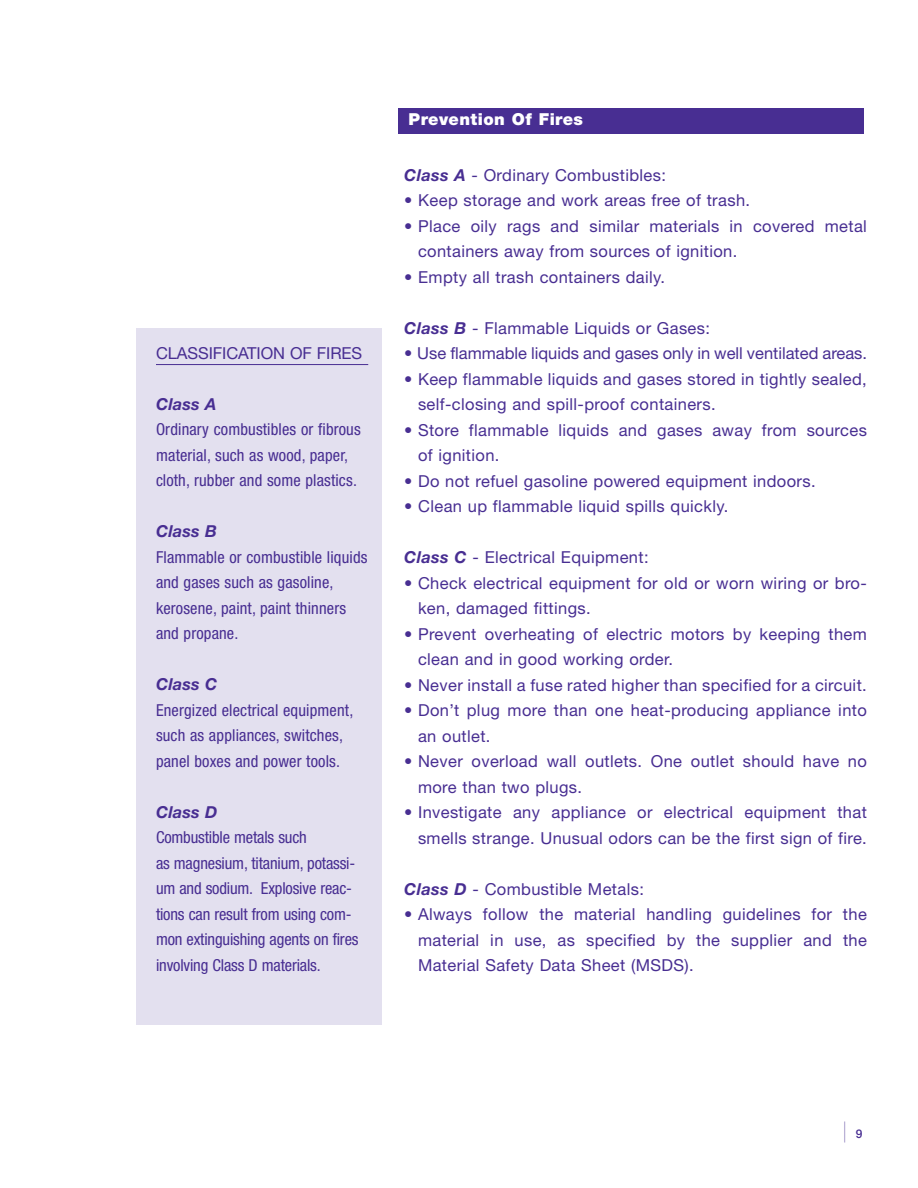
<style>
.page{position:relative;width:918px;height:1188px;background:#fff}
.page>*{position:absolute;margin:0;border:0;box-sizing:border-box;transform-origin:0 0}
.t1{font:200 21px "Helvetica Neue";color:#482e92}
.t2{font:16.5px/25.5px "Helvetica Neue";letter-spacing:.02em;color:#482e92}
.t3{font:condensed 16.5px/25.5px "Helvetica Neue";letter-spacing:.01em;color:#482e92}
.t4{font:condensed 16.5px/25.5px "Helvetica Neue";letter-spacing:-.01em;color:#482e92}
.t5{font:16.5px "Helvetica Neue";color:#482e92}
.t6{font:16.5px "Helvetica Neue";letter-spacing:-.005em;color:#482e92}
.t7{font:900 16.5px "Helvetica Neue";letter-spacing:.025em;color:#fff}
.s1{font-weight:700;font-style:italic;font-stretch:normal}
.s2{font-weight:700;font-style:italic}
.s3{font-weight:500;font-size:12px}
</style>
<div class="page">
<div style="left:398px;top:108px;width:466px;height:25px;background:#482e92"></div>
<div style="left:136px;top:329px;width:246px;height:696px;background:#e3e0ef"></div>
<hr style="left:156px;top:364px;width:212px;height:1px;background:#482e92">
<p class="t6" style="left:156px;top:347px;width:208px">CLASSIFICATION OF FIRES</p>
<p class="t3" style="left:156px;top:393px;width:206px"><span class="s1">Class A<br></span>Ordinary combustibles or fibrous material, such as wood, paper, cloth, rubber and some plastics.</p>
<p class="t3" style="left:156px;top:520px;width:213px"><span class="s1">Class B<br></span>Flammable or combustible liquids and gases such as gasoline, kerosene, paint, paint thinners and propane.</p>
<p class="t3" style="left:156px;top:673px;width:199px"><span class="s1">Class C<br></span>Energized electrical equipment, such as appliances, switches, panel boxes and power tools.</p>
<p class="t4" style="left:156px;top:801px;width:204px"><span class="s1">Class D<br></span>Combustible metals such<br>as magnesium, titanium, potassi&shy;um and sodium. Explosive reac&shy;tions can result from using com&shy;mon extinguishing agents on fires involving Class D materials.</p>
<p class="t7" style="left:409px;top:113px;width:176px">Prevention Of Fires</p>
<p class="t2" style="left:404px;top:164px;width:263px"><span class="s2">Class A</span> - Ordinary Combustibles:</p>
<p class="t2" style="left:404px;top:189px;width:347px">• Keep storage and work areas free of trash.</p>
<p class="t2" style="left:418px;top:215px;width:450px;text-indent:-14px">• Place oily rags and similar materials in covered metal containers away from sources of ignition.</p>
<p class="t2" style="left:404px;top:266px;width:262px">• Empty all trash containers daily.</p>
<p class="t2" style="left:404px;top:317px;width:307px"><span class="s2">Class B</span> - Flammable Liquids or Gases:</p>
<p class="t5" style="left:404px;top:347px;width:464px">• Use flammable liquids and gases only in well ventilated areas.</p>
<p class="t2" style="left:418px;top:368px;width:450px;text-indent:-14px">• Keep flammable liquids and gases stored in tightly sealed, self-closing and spill-proof containers.</p>
<p class="t2" style="left:418px;top:419px;width:450px;text-indent:-14px">• Store flammable liquids and gases away from sources of ignition.</p>
<p class="t2" style="left:404px;top:470px;width:413px">• Do not refuel gasoline powered equipment indoors.</p>
<p class="t2" style="left:404px;top:495px;width:326px">• Clean up flammable liquid spills quickly.</p>
<p class="t2" style="left:404px;top:546px;width:246px"><span class="s2">Class C</span> - Electrical Equipment:</p>
<p class="t2" style="left:418px;top:572px;width:450px;text-indent:-14px">• Check electrical equipment for old or worn wiring or bro&shy;ken, damaged fittings.</p>
<p class="t2" style="left:418px;top:623px;width:450px;text-indent:-14px">• Prevent overheating of electric motors by keeping them clean and in good working order.</p>
<p class="t2" style="left:404px;top:674px;width:464px">• Never install a fuse rated higher than specified for a circuit.</p>
<p class="t2" style="left:418px;top:699px;width:450px;text-indent:-14px">• Don’t plug more than one heat-producing appliance into an outlet.</p>
<p class="t2" style="left:418px;top:750px;width:450px;text-indent:-14px">• Never overload wall outlets. One outlet should have no more than two plugs.</p>
<p class="t2" style="left:404px;top:801px;width:464px;text-align:right">• Investigate any appliance or electrical equipment that smells strange. Unusual odors can be the first sign of fire.</p>
<p class="t2" style="left:404px;top:878px;width:241px"><span class="s2">Class D</span> - Combustible Metals:</p>
<p class="t2" style="left:418px;top:903px;width:450px;text-align:justify;text-indent:-14px">• Always follow the material handling guidelines for the material in use, as specified by the supplier and the Material Safety Data Sheet (MSDS).</p>
<p class="t1" style="left:842px;top:1123px;width:22px">| <span class="s3">9</span></p>
</div>
